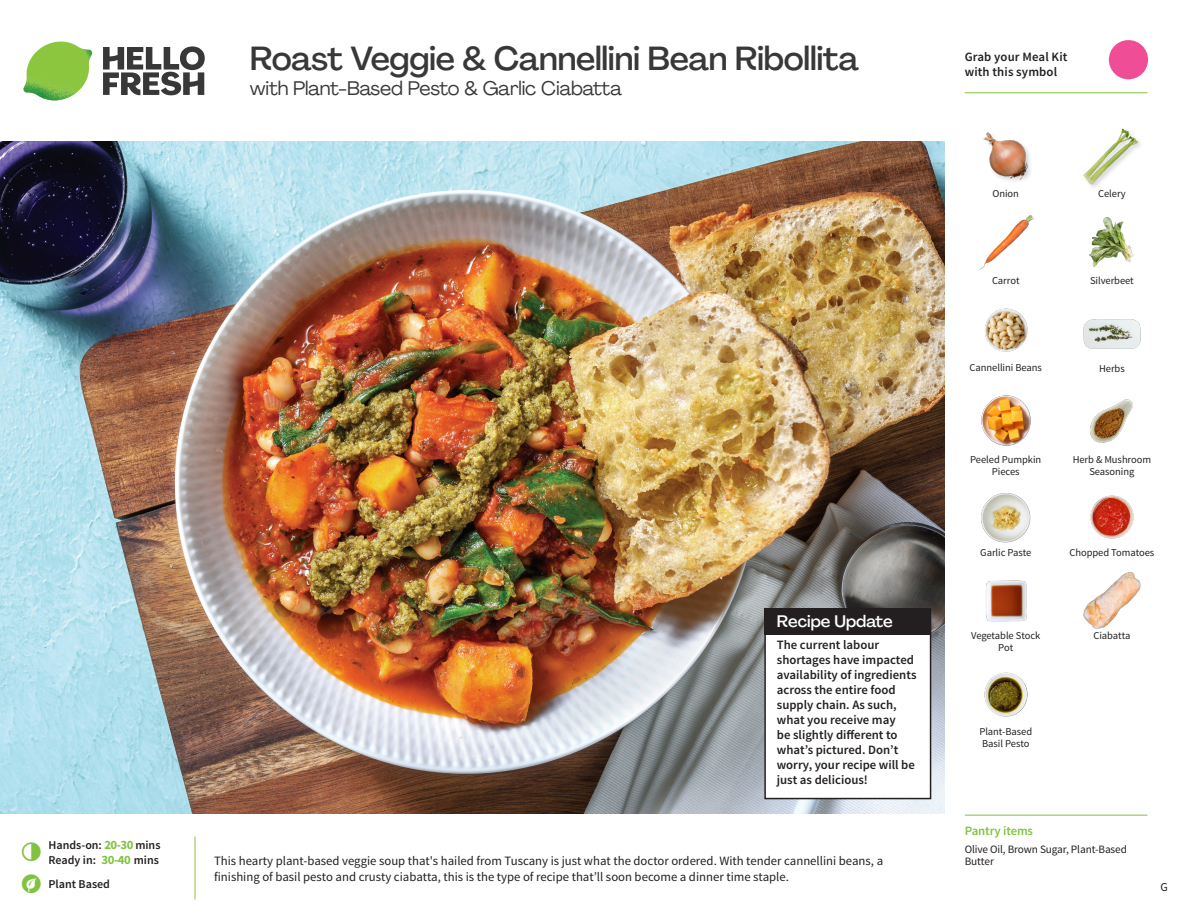
<style>
.page{position:relative;width:1188px;height:918px;background:#fff}
.page>*{position:absolute;margin:0;border:0;box-sizing:border-box;transform-origin:0 0}
._15_Titel_UK{font:500 33px "Agrandir";letter-spacing:-.01em;color:#383839}
._15_Titel_UK-2{font:19.5px "Agrandir";letter-spacing:-.01em;color:#383839}
.Steps_Text_AU{font:500 16.5px "Agrandir";color:#fff}
.Steps_Text_AU-2{font:600 12.75px/15px "Source Sans Pro";color:#231f20}
.Step_6_Text_AU{font:12.75px/16.5px "Source Sans Pro";color:#231f20}
._04_Headers_Front{font:600 12.75px "Source Sans Pro";letter-spacing:-.01em;color:#81c340}
._04_Intro{font:600 12px "Source Sans Pro";color:#231f20}
.t1{font:12px "Source Sans Pro";color:#231f20}
._05_Pantry{font:11.25px/12px "Source Sans Pro";letter-spacing:-.01em;color:#231f20}
._18_FRONT_ingredient{font:10.5px/12px "Source Sans Pro";letter-spacing:-.005em;color:#231f20;text-align:center}
.s1{font-weight:700;font-size:12.75px;color:#81c340}
</style>
<div class="page">
<svg style="left:103px;top:46px;width:102px;height:49px"></svg>
<img style="left:23px;top:42px;width:69px;height:59px">
<img style="left:0;top:142px;width:945px;height:672px">
<div style="left:765px;top:609px;width:166px;height:190px;background:#fff"></div>
<div style="left:764px;top:609px;width:167px;height:190px;border:2px solid #231f20"></div>
<div style="left:764px;top:609px;width:167px;height:26px;background:#231f20"></div>
<img style="left:986px;top:580px;width:41px;height:42px">
<img style="left:981px;top:396px;width:49px;height:49px">
<img style="left:984px;top:308px;width:44px;height:44px">
<img style="left:981px;top:493px;width:50px;height:49px">
<img style="left:1083px;top:319px;width:58px;height:30px">
<img style="left:984px;top:672px;width:44px;height:45px">
<img style="left:1083px;top:572px;width:58px;height:57px">
<img style="left:1090px;top:399px;width:43px;height:44px">
<img style="left:979px;top:214px;width:55px;height:56px">
<img style="left:1089px;top:217px;width:45px;height:50px">
<img style="left:983px;top:132px;width:48px;height:49px">
<img style="left:1083px;top:128px;width:57px;height:57px">
<img style="left:1090px;top:495px;width:44px;height:44px">
<hr style="left:965px;top:815px;width:183px;height:1px;background:#81c340">
<svg style="left:1091px;top:40px;width:57px;height:54px"></svg>
<hr style="left:965px;top:92px;width:183px;height:1px;background:#81c340">
<p class="_04_Intro" style="left:48px;top:837px;width:114px">Hands-on: <span class="s1">20-30</span> mins</p>
<p class="_04_Intro" style="left:48px;top:852px;width:112px">Ready in: <span class="s1">30-40</span> mins</p>
<p class="_04_Intro" style="left:48px;top:876px;width:63px">Plant Based</p>
<p class="_15_Titel_UK" style="left:250px;top:38px;width:611px">Roast Veggie &amp; Cannellini Bean Ribollita</p>
<p class="_15_Titel_UK-2" style="left:250px;top:76px;width:374px">with Plant-Based Pesto &amp; Garlic Ciabatta</p>
<p class="Steps_Text_AU" style="left:777px;top:611px;width:117px">Recipe Update</p>
<p class="Steps_Text_AU-2" style="left:777px;top:638px;width:141px">The current labour shortages have impacted availability of ingredients across the entire food supply chain. As such, what you receive may<br>be slightly different to what’s pictured. Don’t worry, your recipe will be just as delicious!</p>
<p class="Step_6_Text_AU" style="left:214px;top:852px;width:671px">This hearty plant-based veggie soup that's hailed from Tuscany is just what the doctor ordered. With tender cannellini beans, a finishing of basil pesto and crusty ciabatta, this is the type of recipe that’ll soon become a dinner time staple.</p>
<p class="Steps_Text_AU-2" style="left:965px;top:50px;width:104px">Grab your Meal Kit with this symbol</p>
<p class="_18_FRONT_ingredient" style="left:993px;top:188px;width:28px">Onion</p>
<p class="_18_FRONT_ingredient" style="left:1098px;top:188px;width:29px">Celery</p>
<p class="_18_FRONT_ingredient" style="left:992px;top:274px;width:29px">Carrot</p>
<p class="_18_FRONT_ingredient" style="left:1090px;top:274px;width:45px">Silverbeet</p>
<p class="_18_FRONT_ingredient" style="left:970px;top:362px;width:74px">Cannellini Beans</p>
<p class="_18_FRONT_ingredient" style="left:1099px;top:363px;width:27px">Herbs</p>
<p class="_18_FRONT_ingredient" style="left:970px;top:453px;width:73px">Peeled Pumpkin<br>Pieces</p>
<p class="_18_FRONT_ingredient" style="left:1073px;top:453px;width:80px">Herb &amp; Mushroom<br>Seasoning</p>
<p class="_18_FRONT_ingredient" style="left:980px;top:546px;width:53px">Garlic Paste</p>
<p class="_18_FRONT_ingredient" style="left:1070px;top:546px;width:86px">Chopped Tomatoes</p>
<p class="_18_FRONT_ingredient" style="left:971px;top:630px;width:71px">Vegetable Stock</p>
<p class="_18_FRONT_ingredient" style="left:1093px;top:630px;width:38px">Ciabatta</p>
<p class="_18_FRONT_ingredient" style="left:998px;top:642px;width:16px">Pot</p>
<p class="_18_FRONT_ingredient" style="left:979px;top:725px;width:54px;text-align:left">Plant-Based<br>Basil Pesto</p>
<p class="_04_Headers_Front" style="left:965px;top:822px;width:70px">Pantry items</p>
<p class="_05_Pantry" style="left:965px;top:844px;width:164px">Olive Oil, Brown Sugar, Plant-Based<br>Butter</p>
<p class="t1" style="left:1160px;top:879px;width:9px">G</p>
</div>
